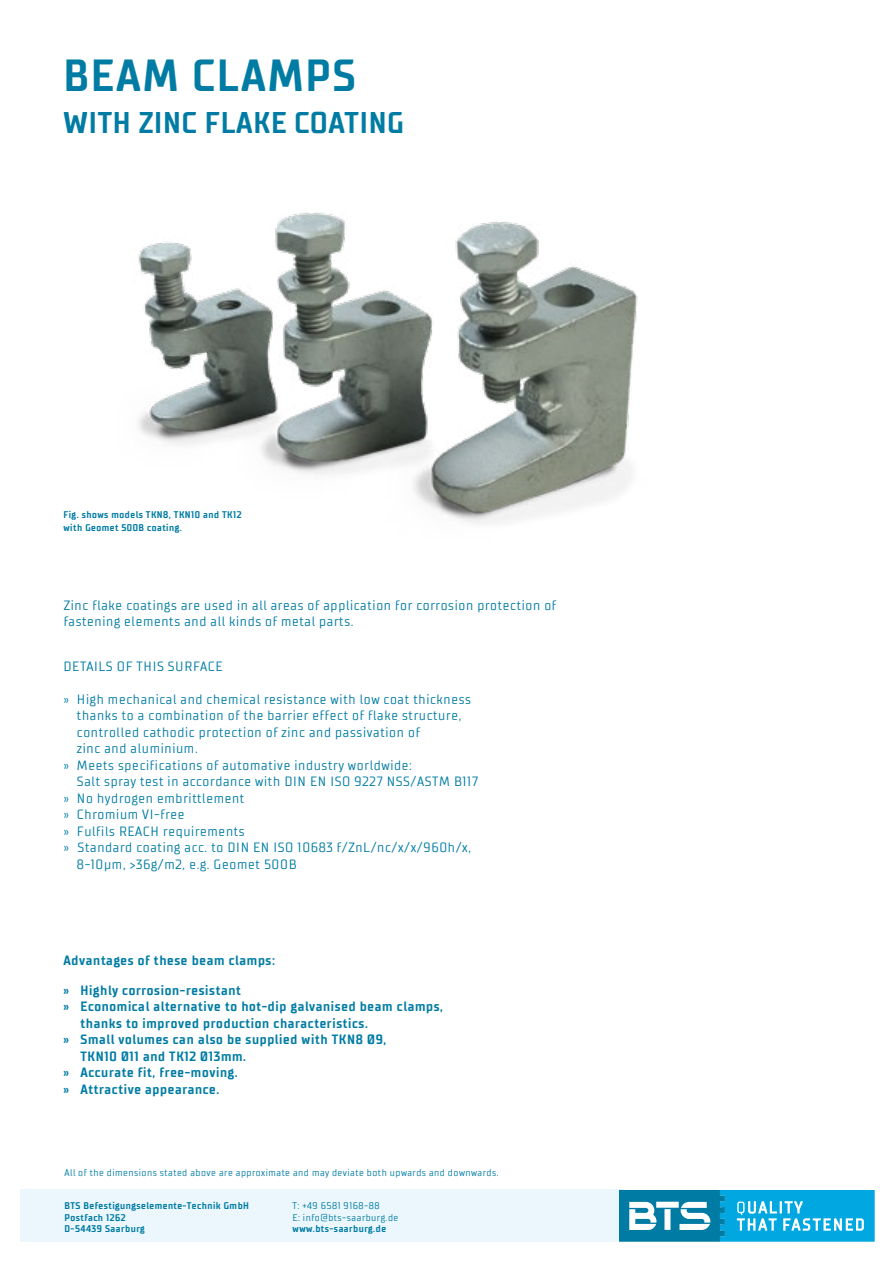
<style>
.page{position:relative;width:893px;height:1263px;background:#fff}
.page>*{position:absolute;margin:0;border:0;box-sizing:border-box;transform-origin:0 0}
.t1{font:700 45px "TT Supermolot Condensed";letter-spacing:.05em;color:#007ca4}
.t2{font:700 30px "TT Supermolot Condensed";letter-spacing:.03em;color:#007ca4}
.t3{font:13.5px/16.5px "TT Supermolot Condensed";letter-spacing:.05em;color:#007ca4}
.t4{font:700 13.5px "TT Supermolot Condensed";letter-spacing:.05em;color:#007ca4}
.t5{font:700 9.75px/11.7px "TT Supermolot Condensed";letter-spacing:.05em;color:#007ca4}
.t6{font:9.75px/11.7px "TT Supermolot Condensed";letter-spacing:.05em;color:#007ca4}
</style>
<div class="page">
<div style="left:21px;top:1190px;width:604px;height:52px;background:#ecf7fd"></div>
<svg style="left:619px;top:1190px;width:256px;height:52px;background:#2da9d3"></svg>
<img style="left:138px;top:212px;width:500px;height:312px">
<h1 class="t1" style="left:63px;top:49px;width:294px">BEAM CLAMPS</h1>
<h2 class="t2" style="left:63px;top:105px;width:342px">WITH ZINC FLAKE COATING</h2>
<p class="t5" style="left:63px;top:507px;width:179px;line-height:13.5px">Fig. shows models TKN8, TKN10 and TK12 with Geomet 500B coating.</p>
<p class="t3" style="left:64px;top:597px;width:494px">Zinc flake coatings are used in all areas of application for corrosion protection of fastening elements and all kinds of metal parts.</p>
<p class="t3" style="left:63px;top:658px;width:161px">DETAILS OF THIS SURFACE</p>
<p class="t3" style="left:63px;top:691px;width:409px">» High mechanical and chemical resistance with low coat thickness</p>
<p class="t3" style="left:77px;top:707px;width:386px">thanks to a combination of the barrier effect of flake structure,</p>
<p class="t3" style="left:77px;top:724px;width:345px">controlled cathodic protection of zinc and passivation of</p>
<p class="t3" style="left:77px;top:740px;width:122px">zinc and aluminium.</p>
<p class="t3" style="left:63px;top:757px;width:350px">» Meets specifications of automative industry worldwide:</p>
<p class="t3" style="left:77px;top:773px;width:402px">Salt spray test in accordance with DIN EN ISO 9227 NSS/ASTM B117</p>
<p class="t3" style="left:63px;top:790px;width:182px">» No hydrogen embrittlement</p>
<p class="t3" style="left:63px;top:806px;width:123px">» Chromium VI-free</p>
<p class="t3" style="left:63px;top:823px;width:183px">» Fulfils REACH requirements</p>
<p class="t3" style="left:63px;top:839px;width:409px">» ▪Standard coating acc. to DIN EN ISO 10683 f/ZnL/nc/x/x/960h/x,</p>
<p class="t3" style="left:77px;top:856px;width:221px">8-10μm, &gt;36g/m2, e.g. Geomet 500B</p>
<p class="t4" style="left:63px;top:952px;width:213px">Advantages of these beam clamps:</p>
<p class="t4" style="left:63px;top:982px;width:179px">» Highly corrosion-resistant</p>
<p class="t4" style="left:63px;top:998px;width:381px">» Economical alternative to hot-dip galvanised beam clamps,</p>
<p class="t4" style="left:80px;top:1015px;width:289px">thanks to improved production characteristics.</p>
<p class="t4" style="left:63px;top:1031px;width:324px">» Small volumes can also be supplied with TKN8 Ø9,</p>
<p class="t4" style="left:80px;top:1048px;width:167px">TKN10 Ø11 and TK12 Ø13mm.</p>
<p class="t4" style="left:63px;top:1064px;width:176px">» Accurate fit, free-moving.</p>
<p class="t4" style="left:63px;top:1081px;width:157px">» Attractive appearance.</p>
<p class="t6" style="left:65px;top:1166px;width:436px">All of the dimensions stated above are approximate and may deviate both upwards and downwards.</p>
<p class="t5" style="left:65px;top:1200px;width:186px">BTS Befestigungselemente-Technik GmbH<br>Postfach 1262<br>D-54439 Saarburg</p>
<p class="t6" style="left:293px;top:1200px;width:107px">T: +49 6581 9168-88<br>E: info@bts-saarburg.de</p>
<p class="t5" style="left:293px;top:1223px;width:95px">www.bts-saarburg.de</p>
</div>
